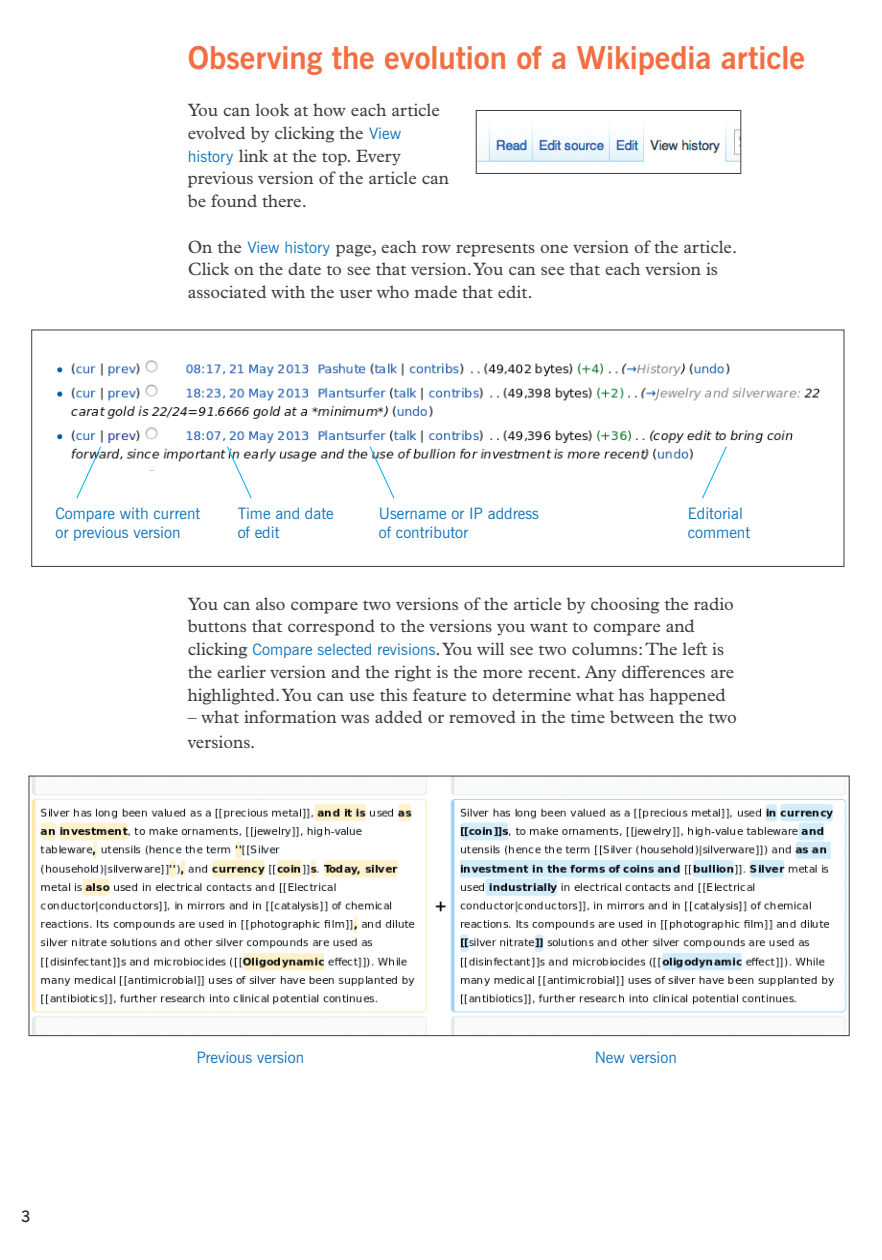
<style>
.page{position:relative;width:882px;height:1260px;background:#fff}
.page>*{position:absolute;margin:0;border:0;box-sizing:border-box;transform-origin:0 0}
.t1{font:700 31.5px "News Gothic BT";letter-spacing:-.005em;color:#f36f42}
.t2{font:17.85px/22.8px "Plantin MT Std";color:#3e3e3f}
.t3{font:15.75px/19.2px "News Gothic BT";color:#1074bc}
.t4{font:600 15.75px "News Gothic BT";color:#231f20}
.s1{font-family:"News Gothic BT";font-size:15.75px;color:#1074bc}
</style>
<div class="page">
<img style="left:31px;top:778px;width:816px;height:256px">
<div style="left:29px;top:776px;width:820px;height:260px;border:1px solid #3e3e3f"></div>
<img style="left:57px;top:360px;width:763px;height:111px">
<svg style="left:76px;top:446px;width:26px;height:53px"></svg>
<svg style="left:226px;top:446px;width:26px;height:53px"></svg>
<svg style="left:369px;top:446px;width:26px;height:53px"></svg>
<svg style="left:701px;top:446px;width:27px;height:53px"></svg>
<img style="left:478px;top:123px;width:261px;height:39px">
<div style="left:476px;top:110px;width:265px;height:64px;border:1px solid #3e3e3f"></div>
<div style="left:32px;top:330px;width:812px;height:237px;border:1px solid #3e3e3f"></div>
<h1 class="t1" style="left:188px;top:39px;width:619px">Observing the evolution of a Wikipedia article</h1>
<p class="t2" style="left:188px;top:99px;width:263px">You can look at how each article evolved by clicking the <span class="s1">View history</span> link at the top. Every previous version of the article can be found there.</p>
<p class="t2" style="left:188px;top:235px;width:551px">On the <span class="s1">View history</span> page, each row represents one version of the article.<br>Click on the date to see that version. You can see that each version is associated with the user who made that edit.</p>
<p class="t3" style="left:55px;top:504px;width:146px">Compare with current or previous version</p>
<p class="t3" style="left:238px;top:504px;width:98px">Time and date of edit</p>
<p class="t3" style="left:379px;top:504px;width:162px">Username or IP address of contributor</p>
<p class="t3" style="left:688px;top:504px;width:64px">Editorial comment</p>
<p class="t2" style="left:188px;top:592px;width:548px">You can also compare two versions of the article by choosing the radio buttons that correspond to the versions you want to compare and clicking <span class="s1">Compare selected revisions</span>. You will see two columns: The left is the earlier version and the right is the more recent. Any differences are highlighted. You can use this feature to determine what has happened</p>
<p class="t2" style="left:188px;top:705px;width:551px;line-height:24.5px">– what information was added or removed in the time between the two versions.</p>
<p class="t4" style="left:21px;top:1206px;width:11px">3</p>
<p class="t3" style="left:197px;top:1047px;width:109px">Previous version</p>
<p class="t3" style="left:595px;top:1047px;width:84px">New version</p>
</div>
